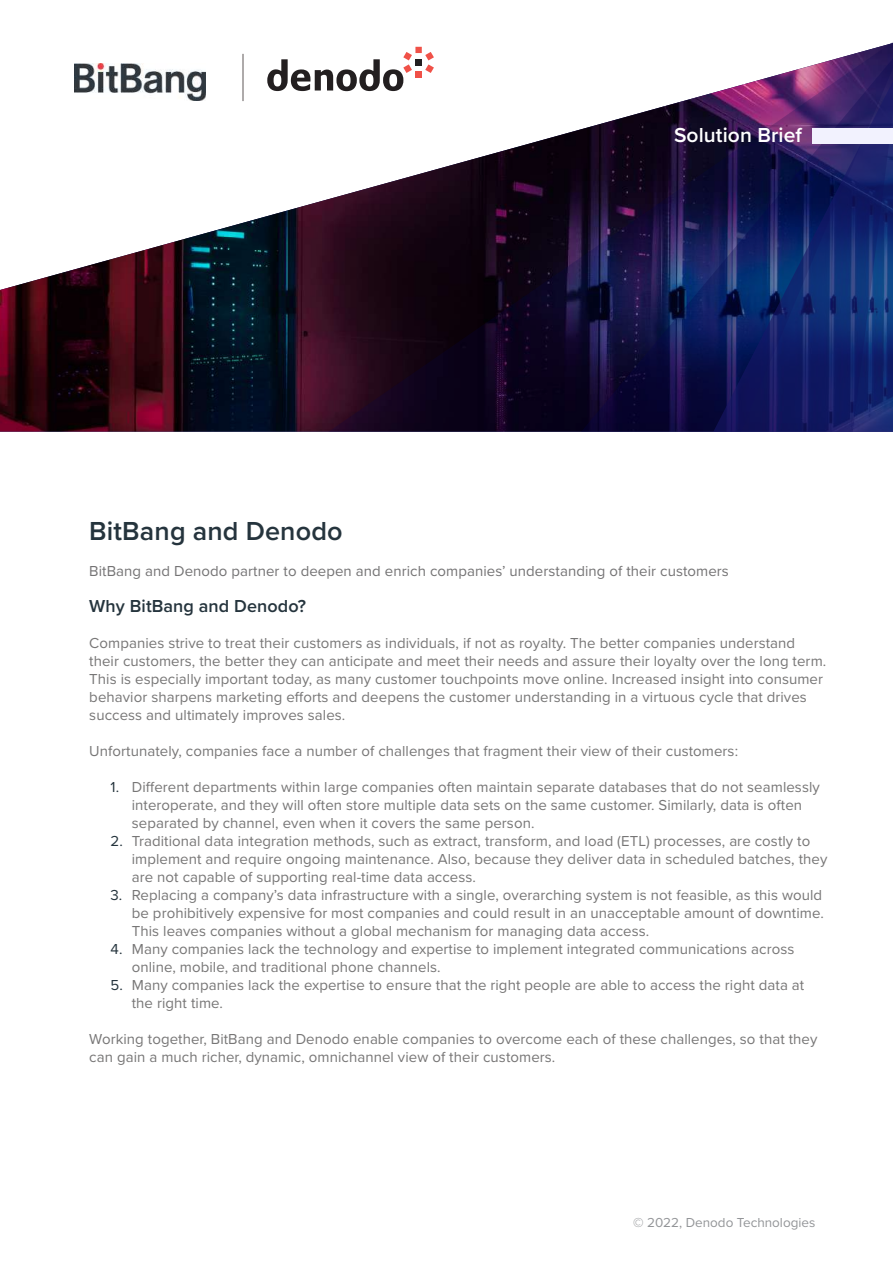
<style>
.page{position:relative;width:893px;height:1263px;background:#fff}
.page>*{position:absolute;margin:0;border:0;box-sizing:border-box;transform-origin:0 0}
.t1{font:600 27px "Proxima Nova";letter-spacing:.005em;color:#25343d}
.t2{font:600 21px "Proxima Nova";letter-spacing:.005em;color:#fff}
.t3{font:600 18px "Proxima Nova";letter-spacing:.005em;color:#25343d}
.t4{font:15px/18px "Proxima Nova";letter-spacing:.005em;color:#777676}
.t5{font:15px "Proxima Nova";letter-spacing:.005em;color:#747374}
.t6{font:13.5px "Proxima Nova";color:#939598}
.s1{color:#25343d}
</style>
<div class="page">
<img style="left:0;top:63px;width:160px;height:369px">
<svg style="left:160px;top:42px;width:733px;height:390px"></svg>
<img style="left:654px;top:56px;width:239px;height:376px">
<div style="left:813px;top:129px;width:80px;height:15px;background:#f2f2fe"></div>
<div style="left:415px;top:72px;width:7px;height:6px;background:#f05148"></div>
<svg style="left:425px;top:52px;width:9px;height:21px"></svg>
<div style="left:415px;top:59px;width:7px;height:7px;background:#231f20"></div>
<div style="left:415px;top:47px;width:7px;height:6px;background:#f05148"></div>
<svg style="left:267px;top:52px;width:145px;height:39px"></svg>
<hr style="left:242px;top:54px;width:2px;height:47px;background:#948f8f">
<img style="left:74px;top:64px;width:132px;height:36px">
<h2 class="t2" style="left:674px;top:119px;width:130px">Solution Brief</h2>
<h1 class="t1" style="left:89px;top:511px;width:255px">BitBang and Denodo</h1>
<p class="t5" style="left:89px;top:560px;width:641px">BitBang and Denodo partner to deepen and enrich companies’ understanding of their customers</p>
<p class="t3" style="left:89px;top:593px;width:218px">Why BitBang and Denodo?</p>
<p class="t4" style="left:89px;top:633px;width:738px">Companies strive to treat their customers as individuals, if not as royalty. The better companies understand their customers, the better they can anticipate and meet their needs and assure their loyalty over the long term.<br>This is especially important today, as many customer touchpoints move online. Increased insight into consumer behavior sharpens marketing efforts and deepens the customer understanding in a virtuous cycle that drives success and ultimately improves sales.</p>
<p class="t4" style="left:89px;top:741px;width:650px">Unfortunately, companies face a number of challenges that fragment their view of their customers:</p>
<p class="t4" style="left:132px;top:777px;width:689px;text-indent:-21px"><span class="s1">1.</span> Different departments within large companies often maintain separate databases that do not seamlessly interoperate, and they will often store multiple data sets on the same customer. Similarly, data is often separated by channel, even when it covers the same person.</p>
<p class="t4" style="left:132px;top:831px;width:697px;text-indent:-21px"><span class="s1">2.</span> Traditional data integration methods, such as extract, transform, and load (ETL) processes, are costly to implement and require ongoing maintenance. Also, because they deliver data in scheduled batches, they are not capable of supporting real-time data access.</p>
<p class="t4" style="left:132px;top:885px;width:694px;text-align:justify;text-indent:-21px"><span class="s1">3.</span> Replacing a company’s data infrastructure with a single, overarching system is not feasible, as this would be prohibitively expensive for most companies and could result in an unacceptable amount of downtime.<br>This leaves companies without a global mechanism for managing data access.</p>
<p class="t4" style="left:132px;top:939px;width:664px;text-indent:-21px"><span class="s1">4.</span> Many companies lack the technology and expertise to implement integrated communications across online, mobile, and traditional phone channels.</p>
<p class="t4" style="left:132px;top:975px;width:674px;text-indent:-21px"><span class="s1">5.</span> Many companies lack the expertise to ensure that the right people are able to access the right data at the right time.</p>
<p class="t4" style="left:89px;top:1029px;width:730px">Working together, BitBang and Denodo enable companies to overcome each of these challenges, so that they can gain a much richer, dynamic, omnichannel view of their customers.</p>
<p class="t6" style="left:633px;top:1212px;width:184px">© 2022, Denodo Technologies</p>
</div>
